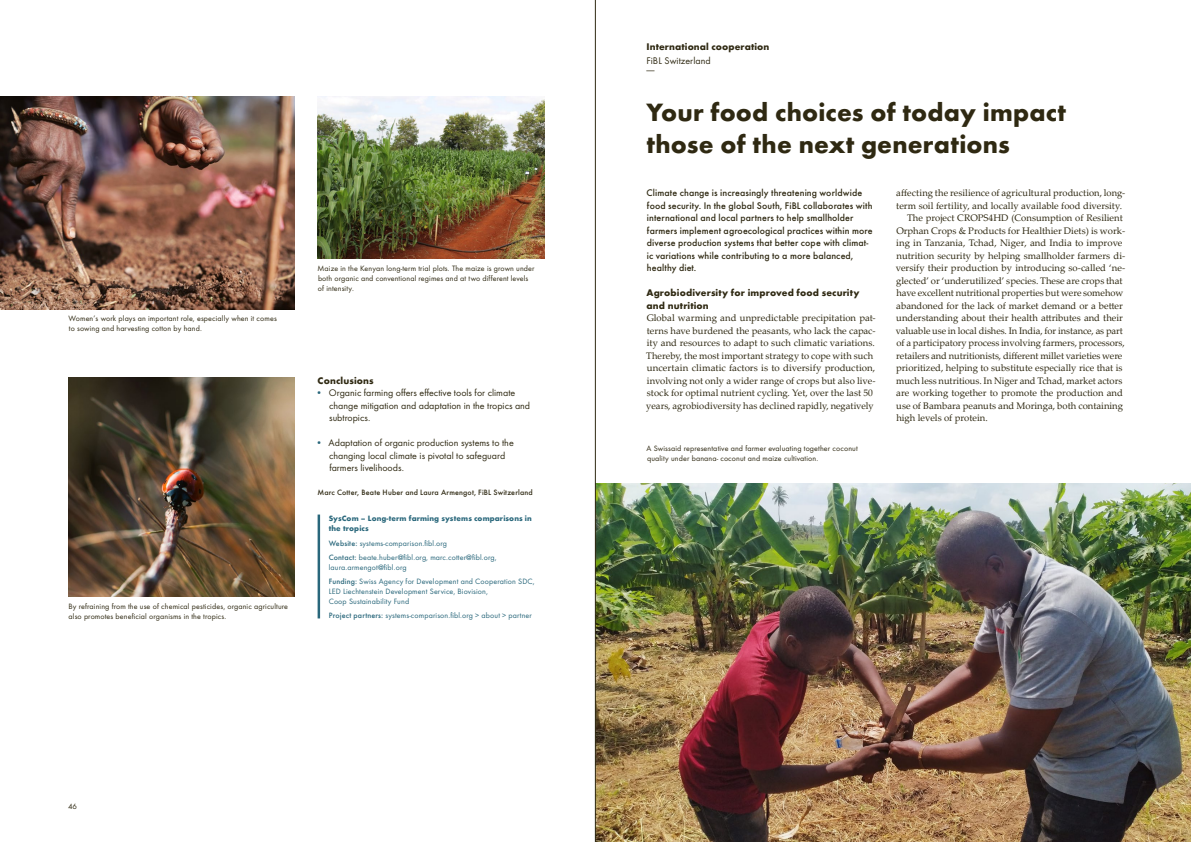
<style>
.page{position:relative;width:1191px;height:842px;background:#fff}
.page>*{position:absolute;margin:0;border:0;box-sizing:border-box;transform-origin:0 0}
.t1{font:700 26px/31.3px "Function Pro";letter-spacing:.005em;color:#2f2912}
.t2{font:500 10px/12.5px "Function Pro";letter-spacing:.01em;color:#2f2912}
.t3{font:10px/12.5px "Function Pro";color:#2f2912}
.t4{font:700 10px/12.5px "Function Pro";letter-spacing:.01em;color:#2f2912}
.t5{font:9.5px/12.5px "Palatino Linotype";color:#2f2912}
.t6{font:8px/10px "Function Pro";letter-spacing:.015em;color:#2f2912}
.t7{font:8px/14.3px "Function Pro";letter-spacing:.015em;color:#29677b}
.t8{font:500 8px "Function Pro";letter-spacing:.02em;color:#2f2912}
.t9{font:700 8px/10px "Function Pro";letter-spacing:.015em;color:#29677b}
.s1{color:#29677b}
.s2{font-weight:500}
</style>
<div class="page">
<img style="left:596px;top:484px;width:595px;height:358px">
<hr style="left:317px;top:514px;width:3px;height:104px;background:#29677b">
<img style="left:0;top:96px;width:295px;height:213px">
<img style="left:317px;top:96px;width:227px;height:163px">
<img style="left:68px;top:378px;width:227px;height:218px">
<hr style="left:595px;top:0;width:1px;height:842px;background:#2f2912">
<p class="t6" style="left:68px;top:314px;width:210px">Women’s work plays an important role, especially when it comes to sowing and harvesting cotton by hand.</p>
<p class="t6" style="left:69px;top:601px;width:221px">By refraining from the use of chemical pesticides, organic agriculture also promotes beneficial organisms in the tropics.</p>
<p class="t6" style="left:317px;top:264px;width:218px">Maize in the Kenyan long-term trial plots. The maize is grown under both organic and conventional regimes and at two different levels of intensity.</p>
<p class="t4" style="left:317px;top:374px;width:58px">Conclusions</p>
<p class="t3" style="left:329px;top:387px;width:202px;text-indent:-13px"><span class="s1">•</span> Organic farming offers effective tools for climate change mitigation and adaptation in the tropics and subtropics.</p>
<p class="t3" style="left:329px;top:437px;width:186px;text-indent:-13px"><span class="s1">•</span> Adaptation of organic production systems to the changing local climate is pivotal to safeguard farmers livelihoods.</p>
<p class="t8" style="left:317px;top:488px;width:217px">Marc Cotter, Beate Huber and Laura Armengot, FiBL Switzerland</p>
<p class="t9" style="left:329px;top:514px;width:205px">SysCom – Long-term farming systems comparisons in the tropics</p>
<p class="t7" style="left:329px;top:536px;width:169px"><span class="s2">Website:</span> systems-comparison.fibl.org<br><span class="s2">Contact:</span> beate.huber@fibl.org, marc.cotter@fibl.org,</p>
<p class="t7" style="left:329px;top:560px;width:207px">laura.armengot@fibl.org<br><span class="s2">Funding:</span> Swiss Agency for Development and Cooperation SDC,</p>
<p class="t7" style="left:329px;top:586px;width:161px;line-height:10px">LED Liechtenstein Development Service, Biovision,<br>Coop Sustainability Fund</p>
<p class="t7" style="left:329px;top:609px;width:205px"><span class="s2">Project partners:</span> systems-comparison.fibl.org &gt; about &gt; partner</p>
<p class="t6" style="left:68px;top:801px;width:11px">46</p>
<p class="t4" style="left:646px;top:40px;width:124px">International cooperation</p>
<p class="t3" style="left:646px;top:56px;width:66px;line-height:9px">FiBL Switzerland —</p>
<h1 class="t1" style="left:646px;top:97px;width:421px">Your food choices of today impact those of the next generations</h1>
<p class="t5" style="left:896px;top:187px;width:230px">affecting the resilience of agricultural production, long-</p>
<p class="t5" style="left:896px;top:199px;width:227px">term soil fertility, and locally available food diversity.</p>
<p class="t5" style="left:907px;top:212px;width:217px">The project CROPS4HD (Consumption of Resilient</p>
<p class="t5" style="left:896px;top:224px;width:230px">Orphan Crops &amp; Products for Healthier Diets) is work-</p>
<p class="t5" style="left:896px;top:237px;width:228px">ing in Tanzania, Tchad, Niger, and India to improve</p>
<p class="t5" style="left:896px;top:249px;width:230px">nutrition security by helping smallholder farmers di-</p>
<p class="t5" style="left:895px;top:262px;width:231px">versify their production by introducing so-called ‘ne-</p>
<p class="t5" style="left:896px;top:274px;width:228px">glected’ or ‘underutilized’ species. These are crops that</p>
<p class="t5" style="left:896px;top:287px;width:228px">have excellent nutritional properties but were somehow</p>
<p class="t5" style="left:896px;top:299px;width:228px">abandoned for the lack of market demand or a better</p>
<p class="t5" style="left:896px;top:312px;width:228px">understanding about their health attributes and their</p>
<p class="t5" style="left:895px;top:324px;width:229px">valuable use in local dishes. In India, for instance, as part</p>
<p class="t5" style="left:896px;top:337px;width:230px">of a participatory process involving farmers, processors,</p>
<p class="t5" style="left:896px;top:349px;width:228px">retailers and nutritionists, different millet varieties were</p>
<p class="t5" style="left:896px;top:362px;width:228px">prioritized, helping to substitute especially rice that is</p>
<p class="t5" style="left:896px;top:374px;width:227px">much less nutritious. In Niger and Tchad, market actors</p>
<p class="t5" style="left:896px;top:387px;width:228px">are working together to promote the production and</p>
<p class="t5" style="left:896px;top:399px;width:228px">use of Bambara peanuts and Moringa, both containing</p>
<p class="t5" style="left:896px;top:412px;width:93px">high levels of protein.</p>
<p class="t2" style="left:646px;top:187px;width:228px">Climate change is increasingly threatening worldwide food security. In the global South, FiBL collaborates with international and local partners to help smallholder farmers implement agroecological practices within more diverse production systems that better cope with climat&shy;ic variations while contributing to a more balanced, healthy diet.</p>
<p class="t4" style="left:646px;top:287px;width:214px">Agrobiodiversity for improved food security and nutrition</p>
<p class="t5" style="left:646px;top:312px;width:231px">Global warming and unpredictable precipitation pat&shy;terns have burdened the peasants, who lack the capac&shy;ity and resources to adapt to such climatic variations.<br>Thereby, the most important strategy to cope with such uncertain climatic factors is to diversify production, involving not only a wider range of crops but also live&shy;stock for optimal nutrient cycling. Yet, over the last 50 years, agrobiodiversity has declined rapidly, negatively</p>
<p class="t6" style="left:646px;top:444px;width:213px">A Swissaid representative and farmer evaluating together coconut quality under banana- coconut and maize cultivation.</p>
</div>
